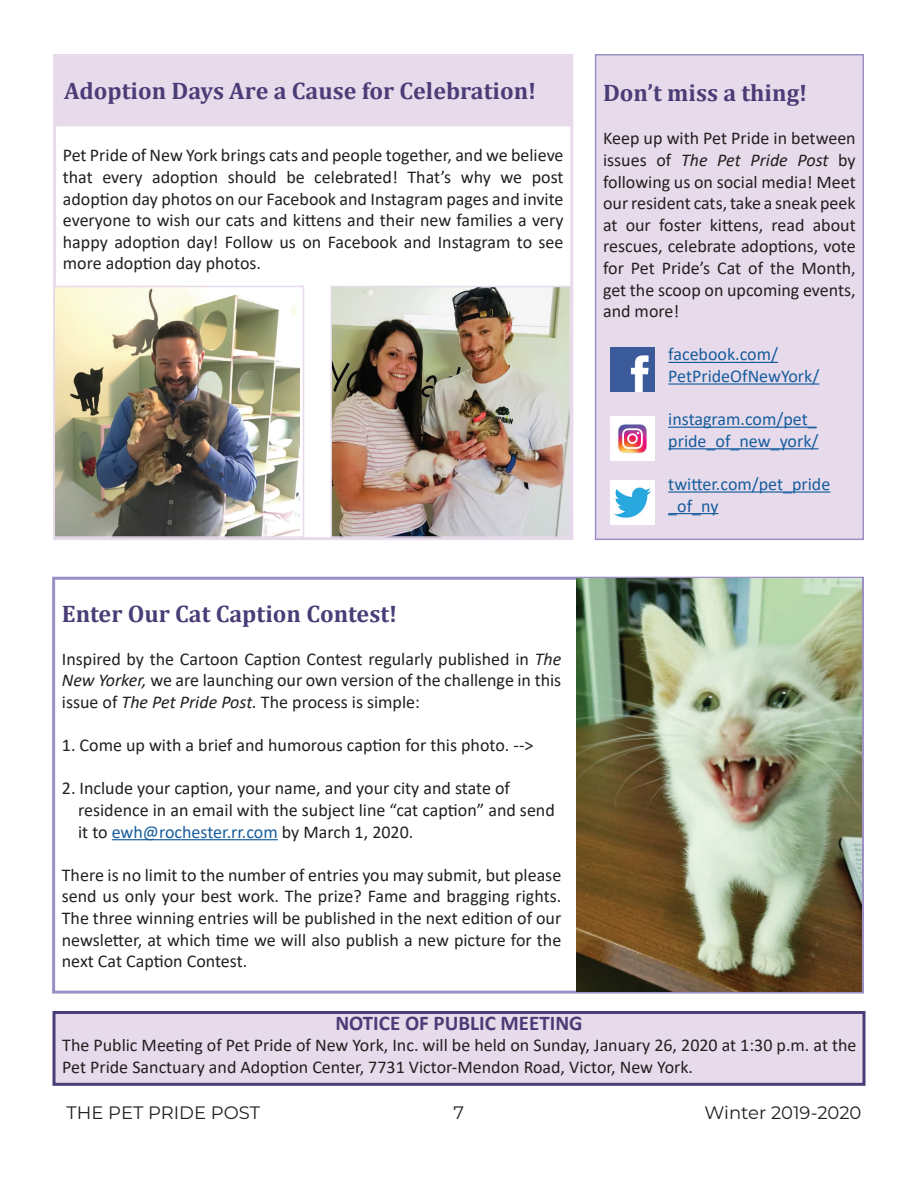
<style>
.page{position:relative;width:918px;height:1188px;background:#fff}
.page>*{position:absolute;margin:0;border:0;box-sizing:border-box;transform-origin:0 0}
.t1{font:700 24px "Cambria";color:#4a3d77}
.t2{font:700 21px "Calibri";color:#4a3d77}
.t3{font:18px/21.6px "Calibri";color:#231f20;text-align:justify}
.t4{font:18px/21.6px "Calibri";color:#175d9e}
.t5{font:18px "Montserrat";color:#231f20}
.s1{font-style:italic}
.s2{color:#175d9e}
</style>
<div class="page">
<div style="left:55px;top:56px;width:517px;height:69px;background:#e7dbeb"></div>
<div style="left:53px;top:54px;width:520px;height:72px;border:3px solid #e7dbeb"></div>
<div style="left:53px;top:123px;width:520px;height:417px;border:3px solid #e7dbeb"></div>
<img style="left:56px;top:289px;width:243px;height:246px">
<div style="left:53px;top:286px;width:251px;height:252px;border:2px solid #e7dbeb"></div>
<img style="left:333px;top:289px;width:235px;height:246px">
<div style="left:330px;top:286px;width:241px;height:252px;border:2px solid #e7dbeb"></div>
<div style="left:596px;top:55px;width:267px;height:484px;background:#e7dbeb"></div>
<hr style="left:668px;top:362px;width:110px;height:1px;background:#175d9e">
<hr style="left:668px;top:383px;width:151px;height:2px;background:#175d9e">
<hr style="left:668px;top:427px;width:149px;height:1px;background:#175d9e">
<hr style="left:668px;top:448px;width:151px;height:1px;background:#175d9e">
<hr style="left:668px;top:491px;width:162px;height:2px;background:#175d9e">
<hr style="left:668px;top:513px;width:51px;height:1px;background:#175d9e">
<div style="left:595px;top:54px;width:269px;height:486px;border:2px solid #9c8fc4"></div>
<img style="left:610px;top:347px;width:44px;height:44px">
<img style="left:610px;top:417px;width:44px;height:43px">
<img style="left:610px;top:481px;width:44px;height:43px">
<hr style="left:112px;top:839px;width:166px;height:1px;background:#175d9e">
<div style="left:52px;top:577px;width:812px;height:417px;border:3px solid #9c8fc4"></div>
<img style="left:576px;top:579px;width:285px;height:412px">
<div style="left:54px;top:1012px;width:810px;height:72px;background:#e7dbeb"></div>
<div style="left:52px;top:1011px;width:814px;height:75px;border:3px solid #4a3d77"></div>
<h1 class="t1" style="left:64px;top:74px;width:474px">Adoption Days Are a Cause for Celebration!</h1>
<p class="t3" style="left:63px;top:144px;width:502px">Pet Pride of New York brings cats and people together, and we believe that every adoption should be celebrated! That’s why we post adoption day photos on our Facebook and Instagram pages and invite everyone to wish our cats and kittens and their new families a very happy adoption day! Follow us on Facebook and Instagram to see more adoption day photos.</p>
<h1 class="t1" style="left:62px;top:597px;width:337px">Enter Our Cat Caption Contest!</h1>
<p class="t3" style="left:62px;top:648px;width:501px">Inspired by the Cartoon Caption Contest regularly published in <span class="s1">The New Yorker,</span> we are launching our own version of the challenge in this issue of <span class="s1">The Pet Pride Post.</span> The process is simple:</p>
<p class="t3" style="left:62px;top:734px;width:473px">1. Come up with a brief and humorous caption for this photo. --&gt;</p>
<p class="t3" style="left:78px;top:777px;width:478px;text-align:left;text-indent:-16px">2. Include your caption, your name, and your city and state of residence in an email with the subject line “cat caption” and send it to <span class="s2">ewh@rochester.rr.com</span> by March 1, 2020.</p>
<p class="t3" style="left:62px;top:864px;width:501px">There is no limit to the number of entries you may submit, but please send us only your best work. The prize? Fame and bragging rights.<br>The three winning entries will be published in the next edition of our newsletter, at which time we will also publish a new picture for the next Cat Caption Contest.</p>
<h1 class="t1" style="left:603px;top:76px;width:206px">Don’t miss a thing!</h1>
<p class="t3" style="left:603px;top:127px;width:254px">Keep up with Pet Pride in between issues of <span class="s1">The Pet Pride Post</span> by following us on social media! Meet our resident cats, take a sneak peek at our foster kittens, read about rescues, celebrate adoptions, vote for Pet Pride’s Cat of the Month, get the scoop on upcoming events, and more!</p>
<p class="t4" style="left:668px;top:343px;width:153px">facebook.com/<br>PetPrideOfNewYork/</p>
<p class="t4" style="left:668px;top:408px;width:152px">instagram.com/pet_ pride_of_new_york/</p>
<p class="t4" style="left:668px;top:473px;width:164px">twitter.com/pet_pride _of_ny</p>
<p class="t2" style="left:335px;top:1008px;width:249px">NOTICE OF PUBLIC MEETING</p>
<p class="t3" style="left:62px;top:1034px;width:796px">The Public Meeting of Pet Pride of New York, Inc. will be held on Sunday, January 26, 2020 at 1:30 p.m. at the<br>Pet Pride Sanctuary and Adoption Center, 7731 Victor-Mendon Road, Victor, New York.</p>
<p class="t5" style="left:67px;top:1100px;width:195px">THE PET PRIDE POST</p>
<p class="t5" style="left:454px;top:1100px;width:12px">7</p>
<p class="t5" style="left:705px;top:1100px;width:158px">Winter 2019-2020</p>
</div>
